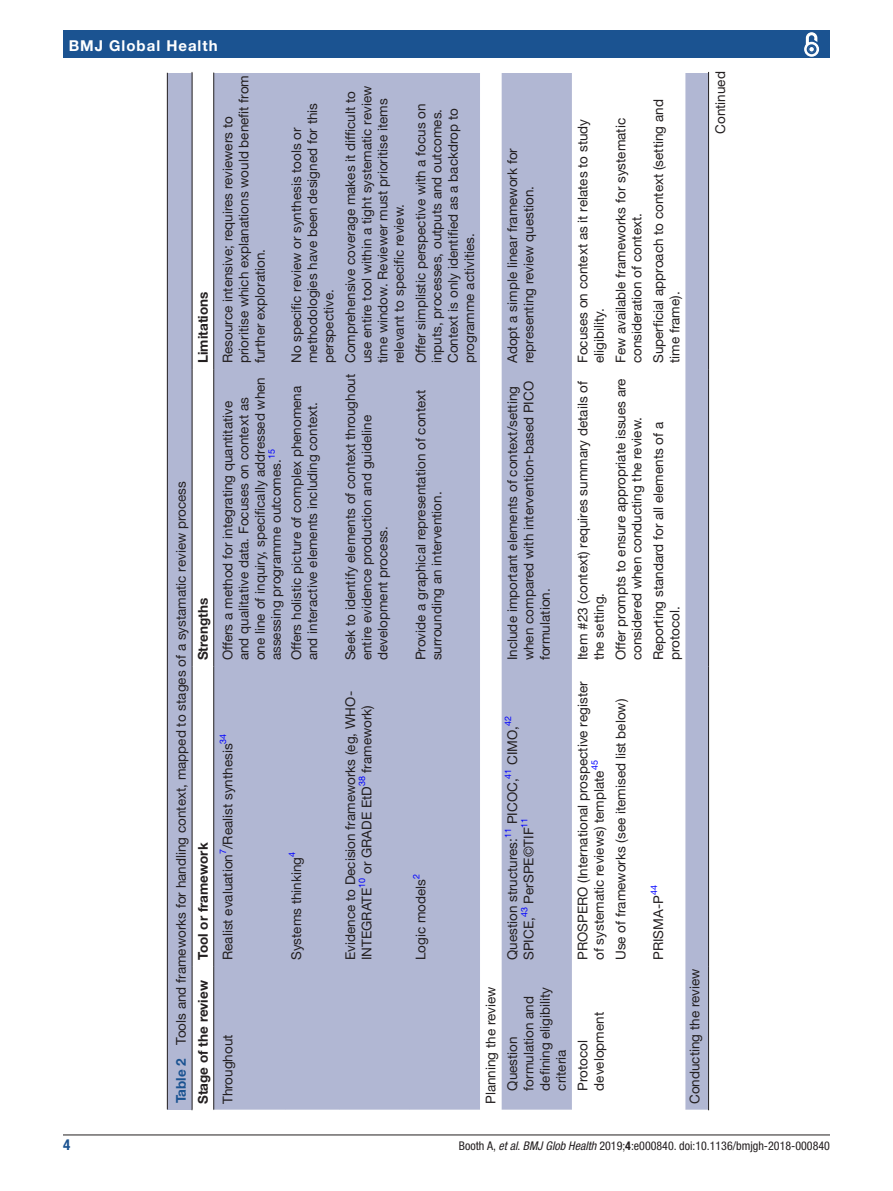
<style>
.page{position:relative;width:893px;height:1191px;background:#fff}
.page>*{position:absolute;margin:0;border:0;box-sizing:border-box;transform-origin:0 0}
.t1{font:700 15px "Helvetica Neue LT Std";letter-spacing:.065em;color:#fff}
.t2{font:700 condensed 15px "Helvetica Neue LT Std";color:#1b5391}
.t3{font:13.5px/16.2px "Helvetica Neue LT Std";color:#231f20}
.t4{font:700 13.5px "Helvetica Neue LT Std";color:#231f20}
.t5{font:condensed 12px "Helvetica Neue LT Std";color:#231f20}
.t6{font:9px "Helvetica Neue LT Std";color:#00f}
.s1{font-weight:700;color:#1b5391}
.s2{font-weight:700}
.s3{font-style:italic}
</style>
<div class="page">
<hr style="left:63px;top:1134px;width:767px;height:1px;background:#231f20">
<div style="left:63px;top:31px;width:767px;height:27px;background:#1b5391"></div>
<svg style="left:804px;top:32px;width:16px;height:25px"></svg>
<div style="left:808px;top:46px;width:7px;height:7px;border:1px solid #1b5391;border-radius:50%"></div>
<div style="left:168px;top:73px;width:541px;height:1036px;background:#b1b7d3"></div>
<hr style="left:167px;top:73px;width:1px;height:1036px;background:#231f20">
<svg style="left:193px;top:73px;width:492px;height:1036px"></svg>
<hr style="left:192px;top:966px;width:1px;height:144px;background:#231f20">
<hr style="left:213px;top:966px;width:1px;height:144px;background:#231f20">
<hr style="left:192px;top:666px;width:1px;height:300px;background:#231f20">
<hr style="left:213px;top:666px;width:1px;height:300px;background:#231f20">
<hr style="left:192px;top:369px;width:1px;height:297px;background:#231f20">
<hr style="left:213px;top:369px;width:1px;height:297px;background:#231f20">
<hr style="left:192px;top:72px;width:1px;height:297px;background:#231f20">
<hr style="left:213px;top:72px;width:1px;height:297px;background:#231f20">
<svg style="left:685px;top:1109px;width:23px;height:1px"></svg>
<hr style="left:708px;top:966px;width:1px;height:144px;background:#231f20">
<hr style="left:708px;top:666px;width:1px;height:300px;background:#231f20">
<hr style="left:708px;top:369px;width:1px;height:297px;background:#231f20">
<hr style="left:708px;top:72px;width:1px;height:297px;background:#231f20">
<p class="t1" style="left:69px;top:36px;width:150px">BMJ Global Health</p>
<p class="t4" style="left:195px;top:363px;width:73px;rotate:-90deg">Limitations</p>
<p class="t3" style="left:170px;top:1104px;width:624px;line-height:22px;rotate:-90deg"><span class="s1">Table 2</span> Tools and frameworks for handling context, mapped to stages of a systamatic review process<br><span class="s2">Stage of the review</span></p>
<p class="t4" style="left:195px;top:660px;width:64px;rotate:-90deg">Strengths</p>
<p class="t4" style="left:195px;top:960px;width:119px;rotate:-90deg">Tool or framework</p>
<p class="t3" style="left:219px;top:363px;width:290px;rotate:-90deg">Resource intensive; requires reviewers to prioritise which explanations would benefit from further exploration.</p>
<p class="t3" style="left:288px;top:363px;width:262px;rotate:-90deg">No specific review or synthesis tools or methodologies have been designed for this perspective.</p>
<p class="t3" style="left:219px;top:660px;width:285px;rotate:-90deg">Offers a method for integrating quantitative and qualitative data. Focuses on context as one line of inquiry, specifically addressed when assessing programme outcomes.</p>
<p class="t3" style="left:288px;top:660px;width:276px;rotate:-90deg">Offers holistic picture of complex phenomena and interactive elements including context.</p>
<p class="t6" style="left:266px;top:459px;width:11px;rotate:-90deg">15</p>
<p class="t3" style="left:342px;top:363px;width:279px;rotate:-90deg">Comprehensive coverage makes it difficult to use entire tool within a tight systematic review time window. Reviewer must prioritise items relevant to specific review.</p>
<p class="t3" style="left:342px;top:660px;width:288px;rotate:-90deg">Seek to identify elements of context throughout entire evidence production and guideline development process.</p>
<p class="t3" style="left:412px;top:363px;width:261px;rotate:-90deg">Offer simplistic perspective with a focus on inputs, processes, outputs and outcomes.<br>Context is only identified as a backdrop to programme activities.</p>
<p class="t3" style="left:412px;top:660px;width:272px;rotate:-90deg">Provide a graphical representation of context surrounding an intervention.</p>
<p class="t3" style="left:504px;top:363px;width:217px;rotate:-90deg">Adopt a simple linear framework for representing review question.</p>
<p class="t3" style="left:504px;top:660px;width:281px;rotate:-90deg">Include important elements of context/setting when compared with intervention-based PICO formulation.</p>
<p class="t6" style="left:218px;top:743px;width:11px;rotate:-90deg">34</p>
<p class="t3" style="left:219px;top:960px;width:218px;rotate:-90deg">Realist evaluation<sup>7</sup>/Realist synthesis</p>
<p class="t3" style="left:219px;top:1104px;width:71px;rotate:-90deg">Throughout</p>
<p class="t6" style="left:286px;top:856px;width:6px;rotate:-90deg">4</p>
<p class="t3" style="left:288px;top:960px;width:105px;rotate:-90deg">Systems thinking</p>
<p class="t3" style="left:342px;top:960px;width:270px;rotate:-90deg">Evidence to Decision frameworks (eg, WHO-<br>INTEGRATE<sup>10</sup> or GRADE EtD<sup>38</sup> framework)</p>
<p class="t6" style="left:411px;top:878px;width:6px;rotate:-90deg">2</p>
<p class="t3" style="left:412px;top:960px;width:83px;rotate:-90deg">Logic models</p>
<p class="t3" style="left:504px;top:960px;width:246px;rotate:-90deg">Question structures:<sup>11</sup> PICOC,<sup>41</sup> CIMO,<sup>42<br></sup>SPICE,<sup>43</sup> PerSPE©TIF</p>
<p class="t6" style="left:519px;top:827px;width:11px;rotate:-90deg">11</p>
<p class="t3" style="left:480px;top:1090px;width:106px;line-height:21.6px;text-indent:-13px;rotate:-90deg">Planning the review<br>Question</p>
<p class="t3" style="left:520px;top:1090px;width:105px;rotate:-90deg">formulation and defining eligibility criteria</p>
<p class="t3" style="left:574px;top:363px;width:246px;rotate:-90deg">Focuses on context as it relates to study eligibility.</p>
<p class="t3" style="left:574px;top:660px;width:281px;rotate:-90deg">Item #23 (context) requires summary details of the setting.</p>
<p class="t3" style="left:574px;top:960px;width:280px;rotate:-90deg">PROSPERO (International prospective register of systematic reviews) template</p>
<p class="t6" style="left:589px;top:770px;width:11px;rotate:-90deg">45</p>
<p class="t3" style="left:574px;top:1090px;width:80px;rotate:-90deg">Protocol development</p>
<p class="t3" style="left:612px;top:363px;width:246px;rotate:-90deg">Few available frameworks for systematic consideration of context.</p>
<p class="t3" style="left:612px;top:660px;width:283px;rotate:-90deg">Offer prompts to ensure appropriate issues are considered when conducting the review.</p>
<p class="t3" style="left:650px;top:363px;width:265px;rotate:-90deg">Superficial approach to context (setting and time frame).</p>
<p class="t3" style="left:650px;top:660px;width:240px;rotate:-90deg">Reporting standard for all elements of a protocol.</p>
<p class="t3" style="left:612px;top:960px;width:263px;rotate:-90deg">Use of frameworks (see itemised list below)</p>
<p class="t6" style="left:649px;top:895px;width:11px;rotate:-90deg">44</p>
<p class="t3" style="left:650px;top:960px;width:66px;rotate:-90deg">PRISMA-P</p>
<p class="t3" style="left:686px;top:1104px;width:137px;rotate:-90deg">Conducting the review</p>
<p class="t3" style="left:712px;top:134px;width:64px;rotate:-90deg">Continued</p>
<p class="t2" style="left:63px;top:1135px;width:9px">4</p>
<p class="t5" style="left:459px;top:1138px;width:373px">Booth A, <span class="s3">et al</span>. <span class="s3">BMJ Glob Health</span> 2019;<span class="s2">4</span>:e000840. doi:10.1136/bmjgh-2018-000840</p>
</div>
